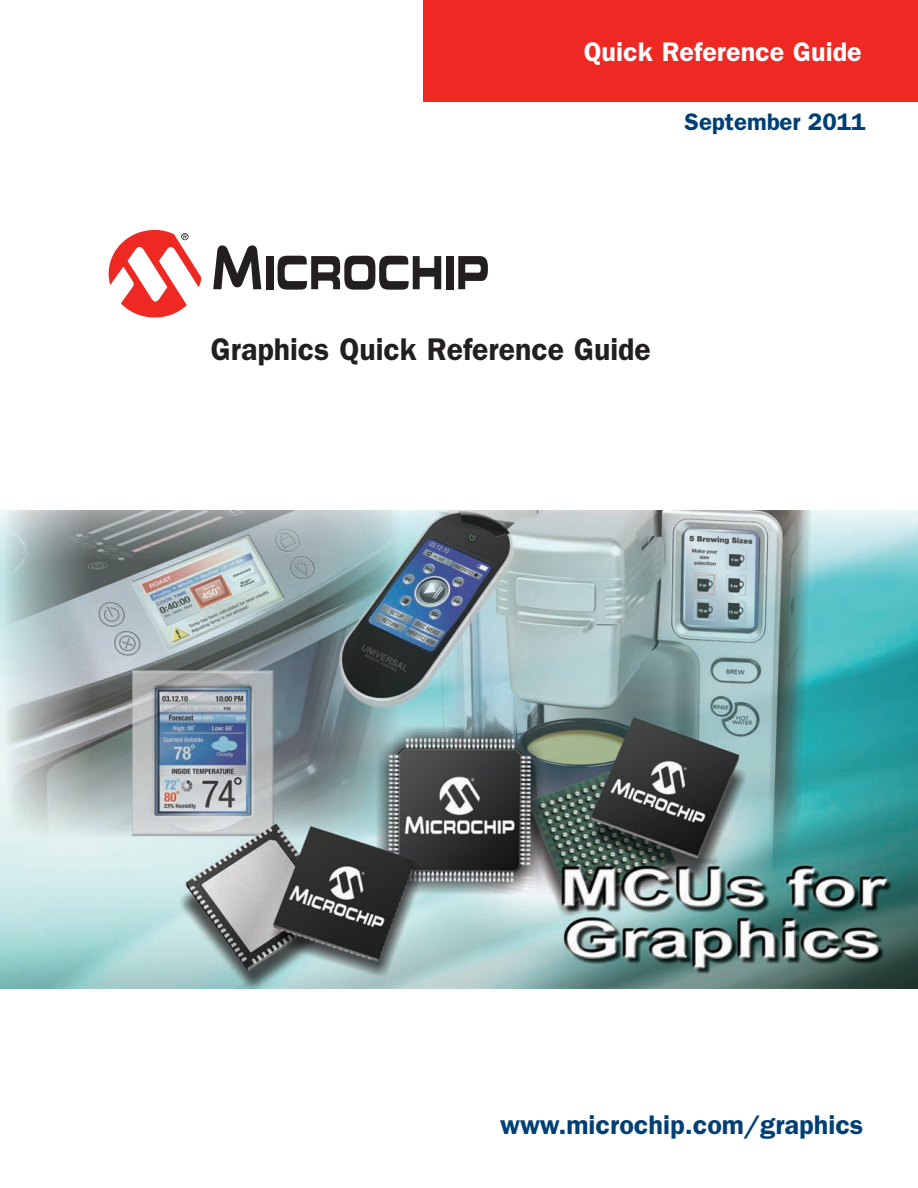
<style>
.page{position:relative;width:918px;height:1188px;background:#fff}
.page>*{position:absolute;margin:0;border:0;box-sizing:border-box;transform-origin:0 0}
.t1{font:600 31.5px "ITC Franklin Gothic Std";color:#231f20;scale:.96 1}
.t2{font:600 27px "ITC Franklin Gothic Std";color:#003f74}
.t3{font:600 27px "ITC Franklin Gothic Std";color:#fff}
.t4{font:600 24px "ITC Franklin Gothic Std";color:#003f74}
</style>
<div class="page">
<img style="left:0;top:510px;width:918px;height:478px">
<div style="left:423px;top:0;width:495px;height:102px;background:#ee2823"></div>
<svg style="left:213px;top:245px;width:48px;height:44px"></svg>
<div style="left:266px;top:256px;width:7px;height:33px;background:#231f20"></div>
<div style="left:446px;top:256px;width:8px;height:33px;background:#231f20"></div>
<svg style="left:458px;top:256px;width:30px;height:33px"></svg>
<svg style="left:278px;top:255px;width:163px;height:35px"></svg>
<svg style="left:109px;top:230px;width:92px;height:88px"></svg>
<p class="t3" style="left:584px;top:36px;width:280px">Quick Reference Guide</p>
<p class="t4" style="left:685px;top:107px;width:182px">September 2011</p>
<p class="t1" style="left:211px;top:331px;width:460px">Graphics Quick Reference Guide</p>
<p class="t2" style="left:500px;top:1108px;width:365px">www.microchip.com/graphics</p>
</div>
